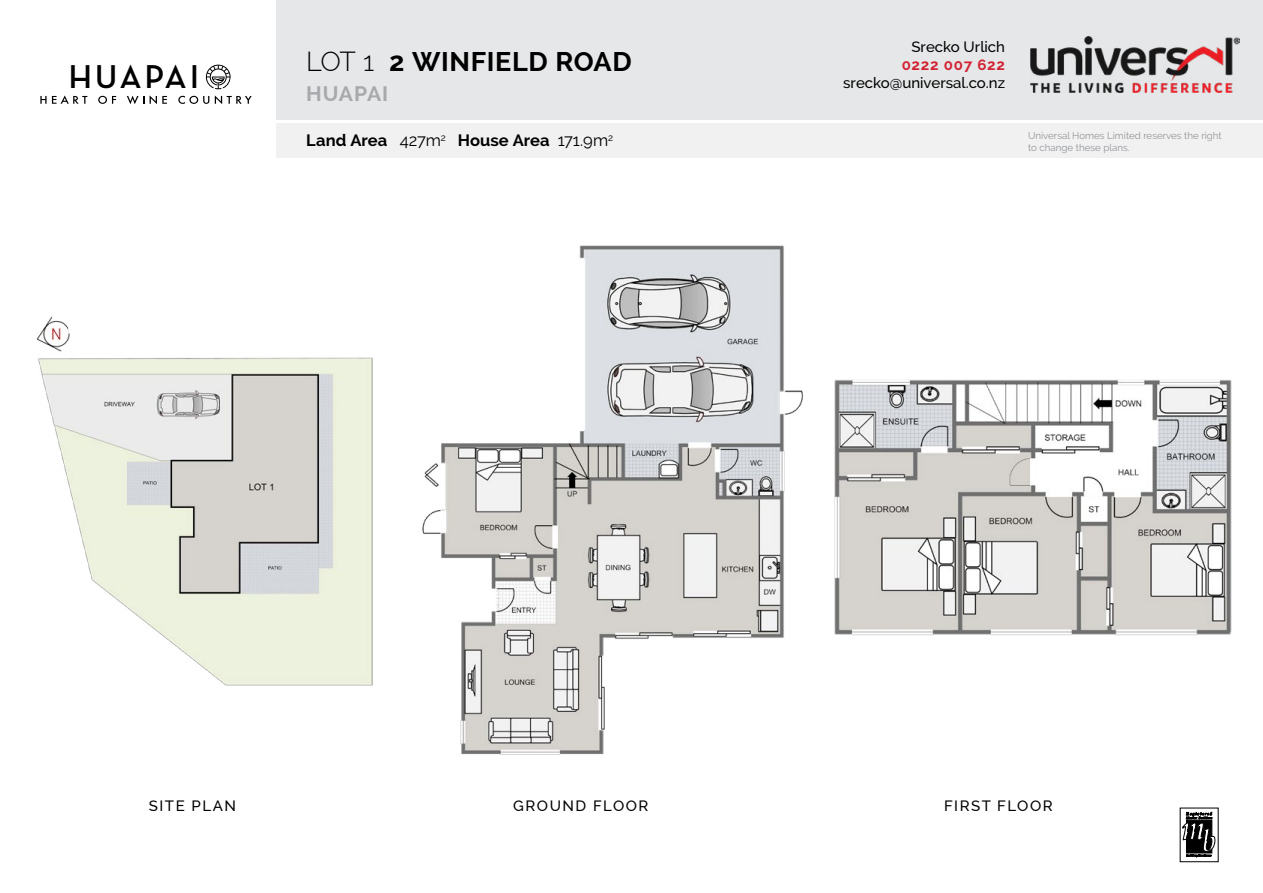
<style>
.page{position:relative;width:1263px;height:893px;background:#fff}
.page>*{position:absolute;margin:0;border:0;box-sizing:border-box;transform-origin:0 0}
.t1{font:700 33.6px "Neutra Disp";letter-spacing:.1em;color:#000}
.t2{font:700 27px "Raleway";letter-spacing:.02em;color:#000}
.t3{font:700 21px "Raleway";letter-spacing:.045em;color:#a7a9ac}
.t4{font:700 16.5px "Raleway";letter-spacing:.005em;color:#000}
.t5{font:500 15px "Raleway";color:#000}
.t6{font:500 15px "Raleway";letter-spacing:.1em;color:#000}
.t7{font:700 15px "Raleway";letter-spacing:.05em;color:#d22333}
.t8{font:9.75px/11.7px "Raleway";color:#939598}
.s1{font-weight:300}
.s2{font-weight:400}
</style>
<div class="page">
<div style="left:276px;top:0;width:987px;height:119px;background:#e6e7e8"></div>
<div style="left:276px;top:123px;width:987px;height:34px;background:#f1f1f2"></div>
<svg style="left:1182px;top:812px;width:33px;height:45px"></svg>
<svg style="left:40px;top:95px;width:47px;height:9px"></svg>
<svg style="left:98px;top:96px;width:18px;height:8px"></svg>
<svg style="left:127px;top:96px;width:17px;height:8px"></svg>
<svg style="left:150px;top:95px;width:17px;height:9px"></svg>
<svg style="left:178px;top:96px;width:31px;height:8px"></svg>
<svg style="left:215px;top:95px;width:37px;height:9px"></svg>
<svg style="left:206px;top:64px;width:25px;height:25px"></svg>
<img style="left:834px;top:379px;width:398px;height:257px">
<img style="left:37px;top:316px;width:336px;height:370px">
<img style="left:422px;top:245px;width:381px;height:510px">
<img style="left:1031px;top:36px;width:208px;height:56px">
<h1 class="t1" style="left:69px;top:58px;width:131px">HUAPAI</h1>
<h2 class="t2" style="left:306px;top:46px;width:327px"><span class="s1">LOT 1</span> 2 WINFIELD ROAD</h2>
<h3 class="t3" style="left:306px;top:81px;width:83px">HUAPAI</h3>
<h3 class="t4" style="left:306px;top:131px;width:308px">Land Area <span class="s2">427m</span><sup>2</sup> House Area <span class="s2">171.9m</span><sup>2</sup></h3>
<h3 class="t5" style="left:911px;top:39px;width:95px">Srecko Urlich</h3>
<h3 class="t7" style="left:902px;top:57px;width:105px">0222 007 622</h3>
<h3 class="t5" style="left:843px;top:75px;width:163px">srecko@universal.co.nz</h3>
<p class="t8" style="left:1028px;top:130px;width:195px">Universal Homes Limited reserves the right to change these plans.</p>
<h3 class="t6" style="left:149px;top:797px;width:89px">SITE PLAN</h3>
<h3 class="t6" style="left:513px;top:797px;width:137px">GROUND FLOOR</h3>
<h3 class="t6" style="left:944px;top:797px;width:110px">FIRST FLOOR</h3>
</div>
